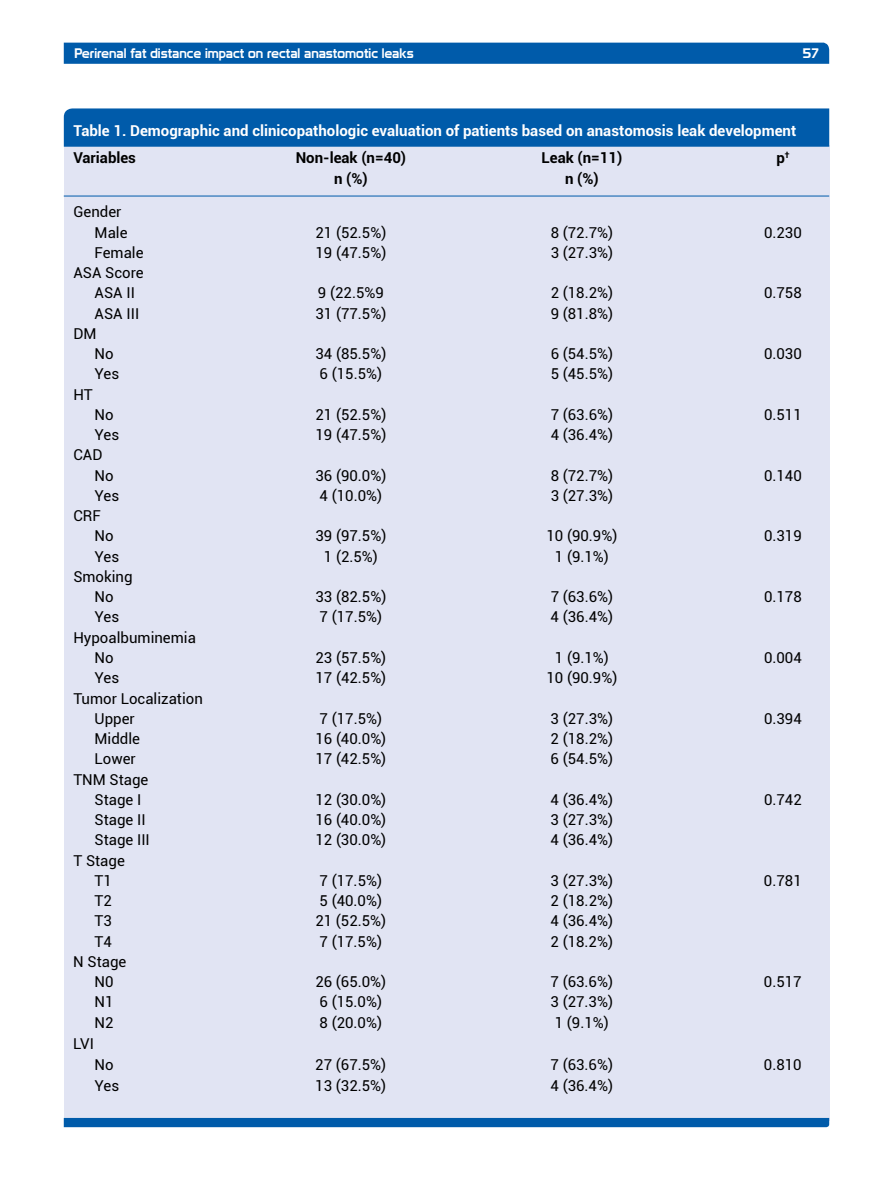
<style>
.page{position:relative;width:893px;height:1191px;background:#fff}
.page>*{position:absolute;margin:0;border:0;box-sizing:border-box;transform-origin:0 0}
.t1{font:15px/20.2px "Roboto";color:#000}
.t2{font:700 15px "Roboto";color:#fff}
.t3{font:700 15px "Roboto";color:#000}
.t4{font:13.5px "Prototype";color:#fff}
</style>
<div class="page">
<div style="left:64px;top:43px;width:765px;height:21px;background:#005baa"></div>
<div style="left:64px;top:146px;width:765px;height:974px;background:#e1e4f3"></div>
<div style="left:64px;top:108px;width:765px;height:39px;background:#005baa"></div>
<div style="left:64px;top:1118px;width:765px;height:9px;background:#005baa"></div>
<hr style="left:64px;top:196px;width:765px;height:1px;background:#005baa">
<p class="t4" style="left:74px;top:45px;width:341px">Perirenal fat distance impact on rectal anastomotic leaks</p>
<p class="t4" style="left:803px;top:45px;width:17px">57</p>
<p class="t2" style="left:73px;top:120px;width:724px">Table 1. Demographic and clinicopathologic evaluation of patients based on anastomosis leak development</p>
<p class="t3" style="left:73px;top:147px;width:64px">Variables</p>
<p class="t3" style="left:296px;top:147px;width:112px">Non-leak (n=40)</p>
<p class="t3" style="left:542px;top:147px;width:82px">Leak (n=11)</p>
<p class="t3" style="left:776px;top:147px;width:15px">p<sup>†</sup></p>
<p class="t3" style="left:334px;top:168px;width:35px">n (%)</p>
<p class="t3" style="left:565px;top:168px;width:35px">n (%)</p>
<p class="t1" style="left:95px;top:201px;width:34px;text-indent:-21px">Gender<br>Male</p>
<p class="t1" style="left:315px;top:221px;width:72px">21 (52.5%)</p>
<p class="t1" style="left:551px;top:221px;width:64px">8 (72.7%)</p>
<p class="t1" style="left:764px;top:221px;width:39px">0.230</p>
<p class="t1" style="left:95px;top:242px;width:50px">Female</p>
<p class="t1" style="left:315px;top:242px;width:72px">19 (47.5%)</p>
<p class="t1" style="left:551px;top:242px;width:64px">3 (27.3%)</p>
<p class="t1" style="left:95px;top:262px;width:51px;text-indent:-21px">ASA Score<br>ASA II</p>
<p class="t1" style="left:318px;top:282px;width:67px">9 (22.5%9</p>
<p class="t1" style="left:551px;top:282px;width:64px">2 (18.2%)</p>
<p class="t1" style="left:764px;top:282px;width:39px">0.758</p>
<p class="t1" style="left:95px;top:302px;width:46px">ASA III</p>
<p class="t1" style="left:315px;top:302px;width:72px">31 (77.5%)</p>
<p class="t1" style="left:551px;top:302px;width:64px">9 (81.8%)</p>
<p class="t1" style="left:95px;top:323px;width:21px;text-indent:-21px">DM<br>No</p>
<p class="t1" style="left:315px;top:343px;width:72px">34 (85.5%)</p>
<p class="t1" style="left:551px;top:343px;width:64px">6 (54.5%)</p>
<p class="t1" style="left:764px;top:343px;width:39px">0.030</p>
<p class="t1" style="left:95px;top:363px;width:26px">Yes</p>
<p class="t1" style="left:320px;top:363px;width:64px">6 (15.5%)</p>
<p class="t1" style="left:551px;top:363px;width:64px">5 (45.5%)</p>
<p class="t1" style="left:73px;top:383px;width:21px">HT</p>
<p class="t1" style="left:95px;top:404px;width:21px">No</p>
<p class="t1" style="left:315px;top:404px;width:72px">21 (52.5%)</p>
<p class="t1" style="left:551px;top:404px;width:64px">7 (63.6%)</p>
<p class="t1" style="left:764px;top:404px;width:39px">0.511</p>
<p class="t1" style="left:95px;top:424px;width:26px">Yes</p>
<p class="t1" style="left:315px;top:424px;width:72px">19 (47.5%)</p>
<p class="t1" style="left:551px;top:424px;width:64px">4 (36.4%)</p>
<p class="t1" style="left:95px;top:444px;width:21px;text-indent:-21px">CAD<br>No</p>
<p class="t1" style="left:315px;top:464px;width:72px">36 (90.0%)</p>
<p class="t1" style="left:551px;top:464px;width:64px">8 (72.7%)</p>
<p class="t1" style="left:764px;top:464px;width:39px">0.140</p>
<p class="t1" style="left:95px;top:485px;width:26px">Yes</p>
<p class="t1" style="left:320px;top:485px;width:64px">4 (10.0%)</p>
<p class="t1" style="left:551px;top:485px;width:64px">3 (27.3%)</p>
<p class="t1" style="left:95px;top:505px;width:21px;text-indent:-21px">CRF<br>No</p>
<p class="t1" style="left:315px;top:525px;width:72px">39 (97.5%)</p>
<p class="t1" style="left:546px;top:525px;width:72px">10 (90.9%)</p>
<p class="t1" style="left:764px;top:525px;width:39px">0.319</p>
<p class="t1" style="left:95px;top:545px;width:26px">Yes</p>
<p class="t1" style="left:324px;top:545px;width:56px">1 (2.5%)</p>
<p class="t1" style="left:555px;top:545px;width:56px">1 (9.1%)</p>
<p class="t1" style="left:73px;top:566px;width:61px;text-align:center">Smoking<br>No</p>
<p class="t1" style="left:315px;top:586px;width:72px">33 (82.5%)</p>
<p class="t1" style="left:551px;top:586px;width:64px">7 (63.6%)</p>
<p class="t1" style="left:764px;top:586px;width:39px">0.178</p>
<p class="t1" style="left:95px;top:606px;width:26px">Yes</p>
<p class="t1" style="left:320px;top:606px;width:64px">7 (17.5%)</p>
<p class="t1" style="left:551px;top:606px;width:64px">4 (36.4%)</p>
<p class="t1" style="left:95px;top:626px;width:103px;text-indent:-21px">Hypoalbuminemia<br>No</p>
<p class="t1" style="left:315px;top:647px;width:72px">23 (57.5%)</p>
<p class="t1" style="left:555px;top:647px;width:56px">1 (9.1%)</p>
<p class="t1" style="left:764px;top:647px;width:39px">0.004</p>
<p class="t1" style="left:95px;top:667px;width:26px">Yes</p>
<p class="t1" style="left:315px;top:667px;width:72px">17 (42.5%)</p>
<p class="t1" style="left:546px;top:667px;width:72px">10 (90.9%)</p>
<p class="t1" style="left:95px;top:687px;width:110px;text-indent:-21px">Tumor Localization<br>Upper</p>
<p class="t1" style="left:320px;top:707px;width:64px">7 (17.5%)</p>
<p class="t1" style="left:551px;top:707px;width:64px">3 (27.3%)</p>
<p class="t1" style="left:764px;top:707px;width:39px">0.394</p>
<p class="t1" style="left:95px;top:728px;width:47px">Middle</p>
<p class="t1" style="left:315px;top:728px;width:72px">16 (40.0%)</p>
<p class="t1" style="left:551px;top:728px;width:64px">2 (18.2%)</p>
<p class="t1" style="left:95px;top:748px;width:43px">Lower</p>
<p class="t1" style="left:315px;top:748px;width:72px">17 (42.5%)</p>
<p class="t1" style="left:551px;top:748px;width:64px">6 (54.5%)</p>
<p class="t1" style="left:95px;top:768px;width:55px;text-indent:-21px">TNM Stage<br>Stage I</p>
<p class="t1" style="left:315px;top:788px;width:72px">12 (30.0%)</p>
<p class="t1" style="left:551px;top:788px;width:64px">4 (36.4%)</p>
<p class="t1" style="left:764px;top:788px;width:39px">0.742</p>
<p class="t1" style="left:95px;top:809px;width:53px">Stage II</p>
<p class="t1" style="left:315px;top:809px;width:72px">16 (40.0%)</p>
<p class="t1" style="left:551px;top:809px;width:64px">3 (27.3%)</p>
<p class="t1" style="left:95px;top:829px;width:57px">Stage III</p>
<p class="t1" style="left:315px;top:829px;width:72px">12 (30.0%)</p>
<p class="t1" style="left:551px;top:829px;width:64px">4 (36.4%)</p>
<p class="t1" style="left:73px;top:849px;width:53px;text-align:center">T Stage<br>T1</p>
<p class="t1" style="left:320px;top:869px;width:64px">7 (17.5%)</p>
<p class="t1" style="left:551px;top:869px;width:64px">3 (27.3%)</p>
<p class="t1" style="left:764px;top:869px;width:39px">0.781</p>
<p class="t1" style="left:95px;top:890px;width:19px">T2</p>
<p class="t1" style="left:320px;top:890px;width:64px">5 (40.0%)</p>
<p class="t1" style="left:551px;top:890px;width:64px">2 (18.2%)</p>
<p class="t1" style="left:95px;top:910px;width:19px">T3</p>
<p class="t1" style="left:315px;top:910px;width:72px">21 (52.5%)</p>
<p class="t1" style="left:551px;top:910px;width:64px">4 (36.4%)</p>
<p class="t1" style="left:95px;top:930px;width:19px">T4</p>
<p class="t1" style="left:320px;top:930px;width:64px">7 (17.5%)</p>
<p class="t1" style="left:551px;top:930px;width:64px">2 (18.2%)</p>
<p class="t1" style="left:73px;top:950px;width:55px;text-align:center">N Stage<br>N0</p>
<p class="t1" style="left:315px;top:971px;width:72px">26 (65.0%)</p>
<p class="t1" style="left:551px;top:971px;width:64px">7 (63.6%)</p>
<p class="t1" style="left:764px;top:971px;width:39px">0.517</p>
<p class="t1" style="left:95px;top:991px;width:21px">N1</p>
<p class="t1" style="left:320px;top:991px;width:64px">6 (15.0%)</p>
<p class="t1" style="left:551px;top:991px;width:64px">3 (27.3%)</p>
<p class="t1" style="left:95px;top:1011px;width:21px">N2</p>
<p class="t1" style="left:320px;top:1011px;width:64px">8 (20.0%)</p>
<p class="t1" style="left:555px;top:1011px;width:56px">1 (9.1%)</p>
<p class="t1" style="left:73px;top:1032px;width:22px">LVI</p>
<p class="t1" style="left:95px;top:1053px;width:21px">No</p>
<p class="t1" style="left:315px;top:1053px;width:72px">27 (67.5%)</p>
<p class="t1" style="left:551px;top:1053px;width:64px">7 (63.6%)</p>
<p class="t1" style="left:764px;top:1053px;width:39px">0.810</p>
<p class="t1" style="left:95px;top:1074px;width:26px">Yes</p>
<p class="t1" style="left:315px;top:1074px;width:72px">13 (32.5%)</p>
<p class="t1" style="left:551px;top:1074px;width:64px">4 (36.4%)</p>
</div>
